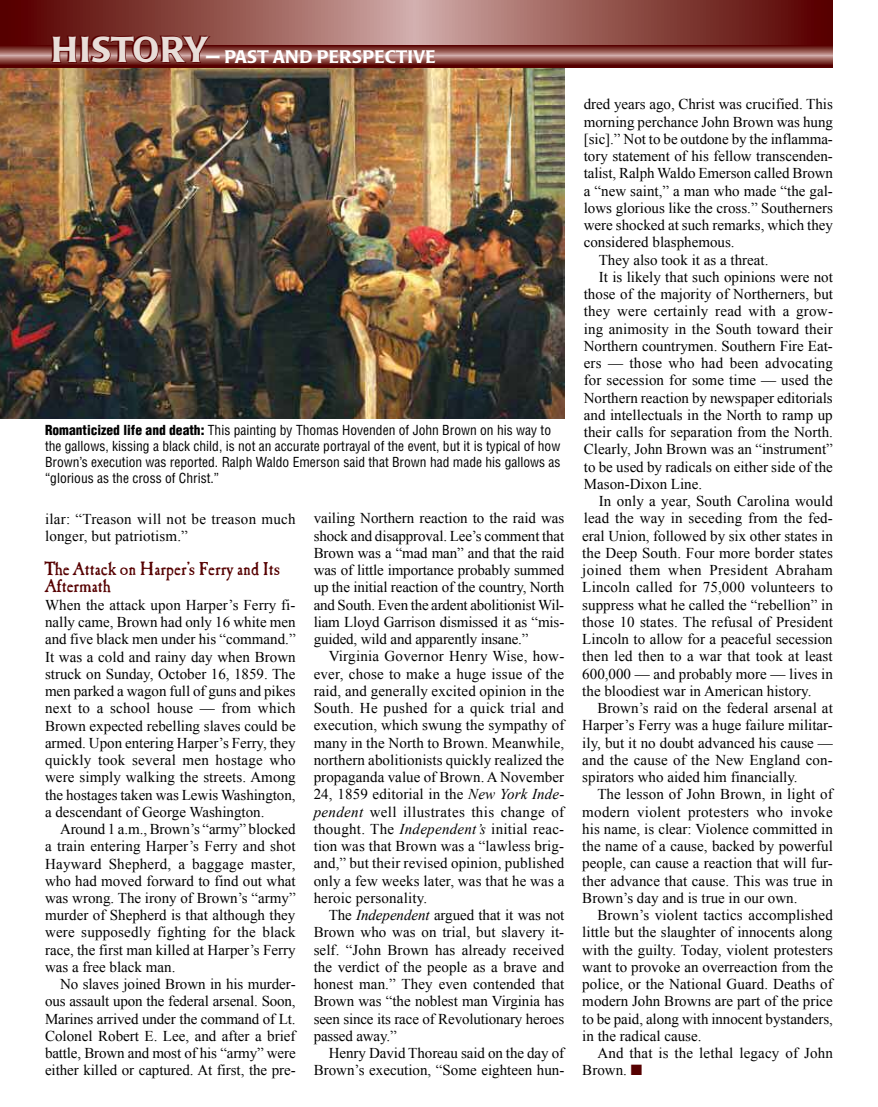
<style>
.page{position:relative;width:878px;height:1107px;background:#fff}
.page>*{position:absolute;margin:0;border:0;box-sizing:border-box;transform-origin:0 0}
.t1{font:18px/17.2px "Caslon Antique";color:#560000}
.t2{font:500 18px "Poppl Laudatio";color:#fff;scale:1.2 1}
.t3{font:15px/17.2px "Times New Roman";color:#000;text-align:justify}
.t4{font:15px "Times New Roman";letter-spacing:.02em;color:#000}
.t5{font:condensed 13.5px/15.8px "Helvetica";color:#000}
.s1{font-size:35.7px;color:#560000}
.s2{font-weight:900}
.s3{font-style:italic}
.s4{color:#560000}
</style>
<div class="page">
<img style="left:0;top:68px;width:564px;height:351px">
<svg style="left:0;top:0;width:832px;height:45px;background:#91524d"></svg>
<svg style="left:0;top:45px;width:832px;height:23px;background:#874440"></svg>
<svg style="left:52px;top:36px;width:159px;height:27px;background:#823e3a"></svg>
<p class="t2" style="left:50px;top:49px;width:323px"><span class="s1">HISTORY</span>— PAST AND PERSPECTIVE</p>
<p class="t5" style="left:45px;top:423px;width:517px"><span class="s2">Romanticized life and death:</span> This painting by Thomas Hovenden of John Brown on his way to the gallows, kissing a black child, is not an accurate portrayal of the event, but it is typical of how Brown’s execution was reported. Ralph Waldo Emerson said that Brown had made his gallows as “glorious as the cross of Christ.”</p>
<p class="t3" style="left:45px;top:510px;width:252px">ilar: “Treason will not be treason much longer, but patriotism.”</p>
<p class="t1" style="left:45px;top:562px;width:237px">The Attack on Harper’s Ferry and Its<br>Aftermath</p>
<p class="t3" style="left:45px;top:596px;width:252px">When the attack upon Harper’s Ferry fi&shy;nally came, Brown had only 16 white men and five black men under his “command.” It was a cold and rainy day when Brown struck on Sunday, October 16, 1859. The men parked a wagon full of guns and pikes next to a school house — from which Brown expected rebelling slaves could be armed. Upon entering Harper’s Ferry, they quickly took several men hostage who were simply walking the streets. Among the hostages taken was Lewis Washington, a descendant of George Washington.</p>
<p class="t3" style="left:45px;top:820px;width:252px;text-indent:15px">Around 1 a.m., Brown’s “army” blocked a train entering Harper’s Ferry and shot Hayward Shepherd, a baggage master, who had moved forward to find out what was wrong. The irony of Brown’s “army” murder of Shepherd is that although they were supposedly fighting for the black race, the first man killed at Harper’s Ferry was a free black man.</p>
<p class="t3" style="left:45px;top:976px;width:252px;text-indent:15px">No slaves joined Brown in his murder&shy;ous assault upon the federal arsenal. Soon, Marines arrived under the command of Lt.<br>Colonel Robert E. Lee, and after a brief battle, Brown and most of his “army” were either killed or captured. At first, the pre-</p>
<p class="t3" style="left:314px;top:510px;width:252px">vailing Northern reaction to the raid was shock and disapproval. Lee’s comment that Brown was a “mad man” and that the raid was of little importance probably summed up the initial reaction of the country, North and South. Even the ardent abolitionist Wil&shy;liam Lloyd Garrison dismissed it as “mis&shy;guided, wild and apparently insane.”</p>
<p class="t3" style="left:313px;top:648px;width:252px;text-indent:15px">Virginia Governor Henry Wise, how&shy;ever, chose to make a huge issue of the raid, and generally excited opinion in the South. He pushed for a quick trial and execution, which swung the sympathy of many in the North to Brown. Meanwhile, northern abolitionists quickly realized the propaganda value of Brown. A November 24, 1859 editorial in the <span class="s3">New York Inde&shy;pendent</span> well illustrates this change of thought. The <span class="s3">Independent’s</span> initial reac&shy;tion was that Brown was a “lawless brig&shy;and,” but their revised opinion, published only a few weeks later, was that he was a heroic personality.</p>
<p class="t3" style="left:313px;top:907px;width:252px;text-indent:15px">The <span class="s3">Independent</span> argued that it was not Brown who was on trial, but slavery it&shy;self. “John Brown has already received the verdict of the people as a brave and honest man.” They even contended that Brown was “the noblest man Virginia has seen since its race of Revolutionary heroes passed away.”</p>
<p class="t3" style="left:313px;top:1045px;width:252px;text-align:right">Henry David Thoreau said on the day of<br>Brown’s execution, “Some eighteen hun-</p>
<p class="t3" style="left:583px;top:96px;width:251px">dred years ago, Christ was crucified. This</p>
<p class="t3" style="left:583px;top:113px;width:251px">morning perchance John Brown was hung</p>
<p class="t3" style="left:583px;top:130px;width:251px">[sic].” Not to be outdone by the inflamma-</p>
<p class="t3" style="left:583px;top:148px;width:251px">tory statement of his fellow transcenden-</p>
<p class="t3" style="left:583px;top:165px;width:251px">talist, Ralph Waldo Emerson called Brown</p>
<p class="t3" style="left:583px;top:182px;width:251px">a “new saint,” a man who made “the gal-</p>
<p class="t3" style="left:583px;top:199px;width:251px">lows glorious like the cross.” Southerners</p>
<p class="t3" style="left:583px;top:217px;width:251px">were shocked at such remarks, which they</p>
<p class="t3" style="left:583px;top:234px;width:152px">considered blasphemous.</p>
<p class="t3" style="left:598px;top:251px;width:171px">They also took it as a threat.</p>
<p class="t3" style="left:598px;top:268px;width:236px">It is likely that such opinions were not</p>
<p class="t3" style="left:583px;top:286px;width:251px">those of the majority of Northerners, but</p>
<p class="t3" style="left:583px;top:303px;width:251px">they were certainly read with a grow-</p>
<p class="t3" style="left:583px;top:320px;width:251px">ing animosity in the South toward their</p>
<p class="t3" style="left:583px;top:337px;width:251px">Northern countrymen. Southern Fire Eat-</p>
<p class="t3" style="left:583px;top:355px;width:251px">ers — those who had been advocating</p>
<p class="t3" style="left:583px;top:372px;width:250px">for secession for some time — used the</p>
<p class="t3" style="left:583px;top:389px;width:250px">Northern reaction by newspaper editorials</p>
<p class="t3" style="left:583px;top:406px;width:250px">and intellectuals in the North to ramp up</p>
<p class="t3" style="left:583px;top:424px;width:251px">their calls for separation from the North.</p>
<p class="t3" style="left:583px;top:441px;width:250px">Clearly, John Brown was an “instrument”</p>
<p class="t3" style="left:583px;top:458px;width:250px">to be used by radicals on either side of the</p>
<p class="t3" style="left:583px;top:475px;width:120px">Mason-Dixon Line.</p>
<p class="t3" style="left:598px;top:493px;width:236px">In only a year, South Carolina would</p>
<p class="t3" style="left:583px;top:510px;width:250px">lead the way in seceding from the fed-</p>
<p class="t3" style="left:582px;top:527px;width:252px">eral Union, followed by six other states in</p>
<p class="t3" style="left:582px;top:544px;width:252px">the Deep South. Four more border states</p>
<p class="t4" style="left:582px;top:562px;width:252px">joined them when President Abraham</p>
<p class="t3" style="left:582px;top:579px;width:252px">Lincoln called for 75,000 volunteers to</p>
<p class="t3" style="left:582px;top:596px;width:252px">suppress what he called the “rebellion” in</p>
<p class="t3" style="left:582px;top:613px;width:252px">those 10 states. The refusal of President</p>
<p class="t3" style="left:582px;top:631px;width:252px">Lincoln to allow for a peaceful secession</p>
<p class="t3" style="left:582px;top:648px;width:252px">then led then to a war that took at least</p>
<p class="t3" style="left:582px;top:665px;width:252px">600,000 — and probably more — lives in</p>
<p class="t3" style="left:582px;top:682px;width:230px">the bloodiest war in American history.</p>
<p class="t3" style="left:597px;top:700px;width:237px">Brown’s raid on the federal arsenal at</p>
<p class="t3" style="left:582px;top:717px;width:252px">Harper’s Ferry was a huge failure militar-</p>
<p class="t3" style="left:582px;top:734px;width:252px">ily, but it no doubt advanced his cause —</p>
<p class="t3" style="left:582px;top:751px;width:252px">and the cause of the New England con-</p>
<p class="t3" style="left:582px;top:769px;width:217px">spirators who aided him financially.</p>
<p class="t3" style="left:597px;top:786px;width:237px">The lesson of John Brown, in light of</p>
<p class="t4" style="left:582px;top:803px;width:252px">modern violent protesters who invoke</p>
<p class="t3" style="left:582px;top:820px;width:252px">his name, is clear: Violence committed in</p>
<p class="t3" style="left:582px;top:838px;width:252px">the name of a cause, backed by powerful</p>
<p class="t3" style="left:582px;top:855px;width:252px">people, can cause a reaction that will fur-</p>
<p class="t3" style="left:582px;top:872px;width:252px">ther advance that cause. This was true in</p>
<p class="t3" style="left:582px;top:889px;width:216px">Brown’s day and is true in our own.</p>
<p class="t3" style="left:597px;top:907px;width:237px">Brown’s violent tactics accomplished</p>
<p class="t3" style="left:582px;top:924px;width:252px">little but the slaughter of innocents along</p>
<p class="t3" style="left:582px;top:941px;width:252px">with the guilty. Today, violent protesters</p>
<p class="t3" style="left:582px;top:958px;width:252px">want to provoke an overreaction from the</p>
<p class="t3" style="left:582px;top:976px;width:252px">police, or the National Guard. Deaths of</p>
<p class="t3" style="left:582px;top:993px;width:252px">modern John Browns are part of the price</p>
<p class="t3" style="left:582px;top:1010px;width:252px">to be paid, along with innocent bystanders,</p>
<p class="t3" style="left:582px;top:1027px;width:121px">in the radical cause.</p>
<p class="t3" style="left:597px;top:1045px;width:237px">And that is the lethal legacy of John</p>
<p class="t3" style="left:582px;top:1062px;width:61px">Brown. <span class="s4">■</span></p>
</div>
